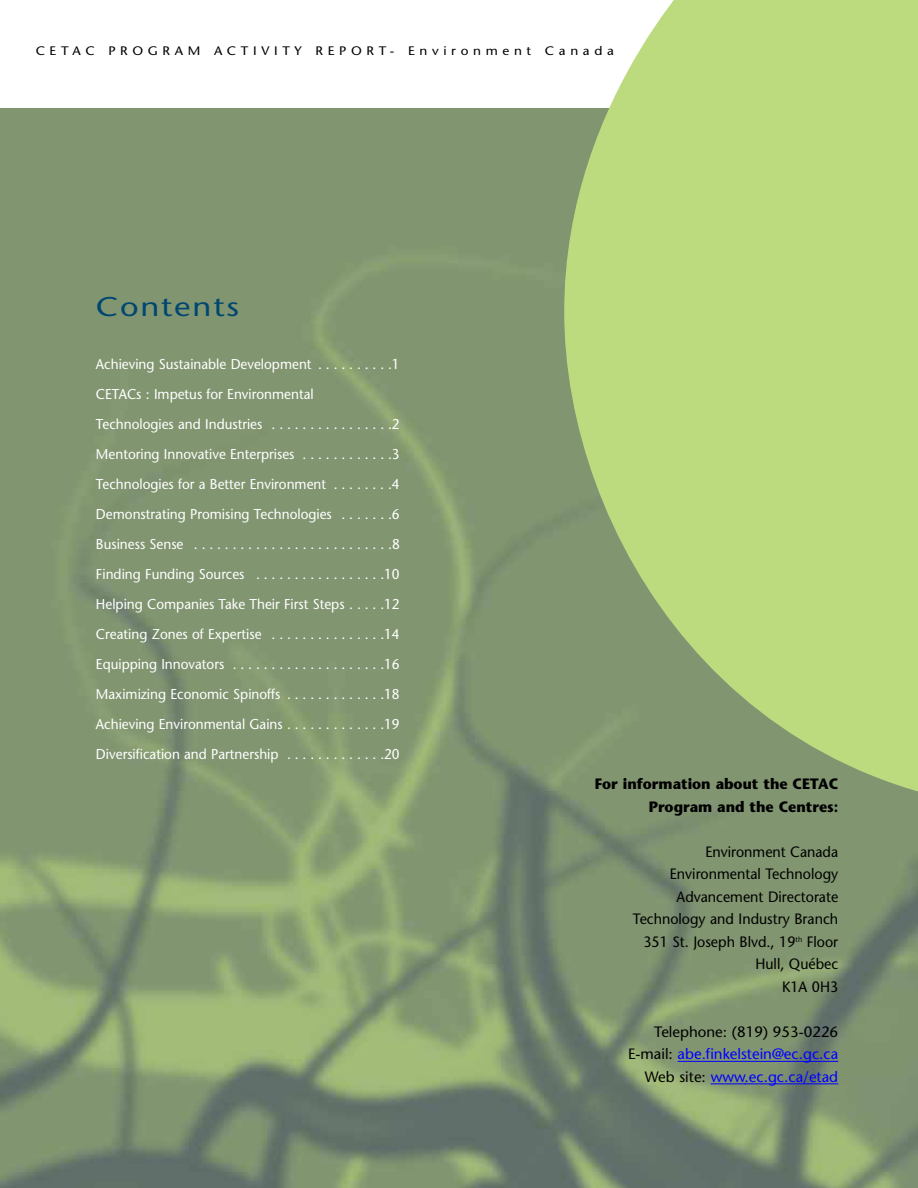
<style>
.page{position:relative;width:918px;height:1188px;background:#fff}
.page>*{position:absolute;margin:0;border:0;box-sizing:border-box;transform-origin:0 0}
.t1{font:27px "Stone Sans";letter-spacing:.055em;color:#004770;scale:1.2 1}
.t2{font:15px/22.5px "Stone Sans";color:#000;text-align:right;scale:.95 1}
.t3{font:15px/22.5px "Stone Sans";color:#00f;text-align:right}
.t4{font:700 15px/22.5px "Stone Sans";color:#000;text-align:right;scale:.95 1}
.t5{font:14.25px/30px "Stone Sans";color:#fff;scale:.95 1}
.t6{font:12.3px "Stone Sans";letter-spacing:.345em;color:#000;scale:1.1 1}
.s1{color:#000}
</style>
<div class="page">
<img style="left:0;top:108px;width:918px;height:1080px">
<svg style="left:564px;top:0;width:354px;height:812px;background:#b3cf7f"></svg>
<hr style="left:678px;top:1061px;width:160px;height:1px;background:#00f">
<hr style="left:711px;top:1083px;width:35px;height:1px;background:#00f">
<hr style="left:745px;top:1083px;width:93px;height:1px;background:#00f">
<p class="t6" style="left:36px;top:46px;width:527px">CETAC PROGRAM ACTIVITY REPORT- Environment Canada</p>
<h1 class="t1" style="left:96px;top:296px;width:121px">Contents</h1>
<p class="t5" style="left:96px;top:351px;width:321px">Achieving Sustainable Development . . . . . . . . . .1<br>CETACs : Impetus for Environmental<br>Technologies and Industries . . . . . . . . . . . . . . . .2<br>Mentoring Innovative Enterprises . . . . . . . . . . . .3<br>Technologies for a Better Environment . . . . . . . .4<br>Demonstrating Promising Technologies . . . . . . .6<br>Business Sense . . . . . . . . . . . . . . . . . . . . . . . . . .8<br>Finding Funding Sources . . . . . . . . . . . . . . . . .10<br>Helping Companies Take Their First Steps . . . . .12<br>Creating Zones of Expertise . . . . . . . . . . . . . . .14<br>Equipping Innovators . . . . . . . . . . . . . . . . . . . .16<br>Maximizing Economic Spinoffs . . . . . . . . . . . . .18<br>Achieving Environmental Gains . . . . . . . . . . . . .19<br>Diversification and Partnership . . . . . . . . . . . . .20</p>
<p class="t4" style="left:595px;top:775px;width:258px">For information about the CETAC<br>Program and the Centres:</p>
<p class="t2" style="left:633px;top:842px;width:218px">Environment Canada<br>Environmental Technology<br>Advancement Directorate<br>Technology and Industry Branch<br>351 St. Joseph Blvd., 19<sup>th</sup> Floor<br>Hull, Québec<br>K1A 0H3</p>
<p class="t3" style="left:628px;top:1022px;width:212px"><span class="s1">Telephone: (819) 953-0226<br>E-mail:</span> abe.finkelstein@ec.gc.ca<br><span class="s1">Web site:</span> www.ec.gc.ca/etad</p>
</div>
